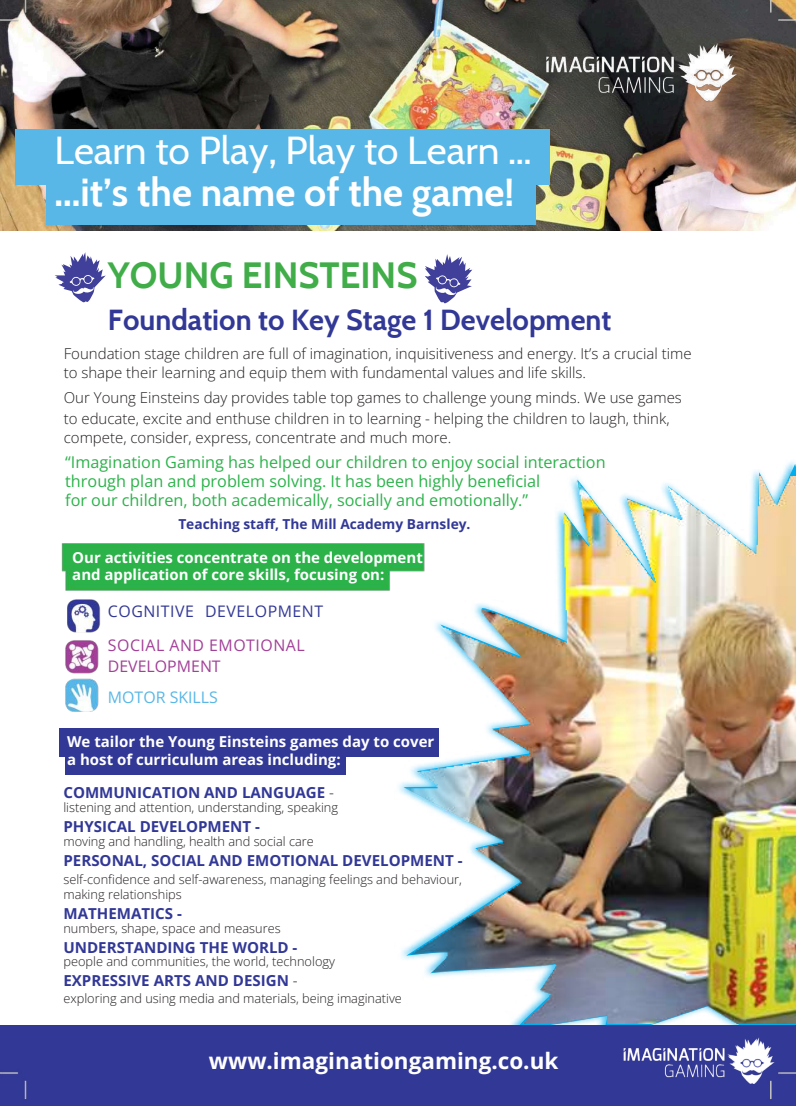
<style>
.page{position:relative;width:796px;height:1106px;background:#fff}
.page>*{position:absolute;margin:0;border:0;box-sizing:border-box;transform-origin:0 0}
.t1{font:38.88px "Cabin";color:#fff}
.t2{font:700 38.88px "Cabin";color:#fff}
.t3{font:700 36.38px "Cabin";color:#40ad49}
.t4{font:700 28.88px "Cabin";color:#323896}
.t5{font:700 22.5px "Open Sans";color:#fff}
.t6{font:16.25px/18.8px "Open Sans";color:#2bb34a}
.t7{font:15.88px/20.6px "Open Sans";letter-spacing:.03em;color:#a23f97}
.t8{font:15.88px "Open Sans";letter-spacing:.03em;color:#323896}
.t9{font:15.88px "Open Sans";color:#58b7e7}
.t10{font:700 15.12px "Open Sans";color:#323896}
.t11{font:300 15px/18.8px "Open Sans";color:#231f20}
.t12{font:700 15px/17.8px "Open Sans";color:#fff}
.t13{font:700 13.75px "Open Sans";color:#323896}
.t14{font:300 12.75px/15.9px "Open Sans";color:#231f20}
.s1{font-weight:300;color:#231f20}
</style>
<div class="page">
<img style="left:0;top:0;width:796px;height:1105px">
<h1 class="t1" style="left:55px;top:126px;width:479px">Learn to Play, Play to Learn …</h1>
<h1 class="t2" style="left:55px;top:168px;width:461px">...it’s the name of the game!</h1>
<h2 class="t3" style="left:108px;top:253px;width:311px">YOUNG EINSTEINS</h2>
<h3 class="t4" style="left:108px;top:301px;width:505px">Foundation to Key Stage 1 Development</h3>
<p class="t11" style="left:64px;top:344px;width:629px">Foundation stage children are full of imagination, inquisitiveness and energy. It’s a crucial time to shape their learning and equip them with fundamental values and life skills.</p>
<p class="t11" style="left:64px;top:387px;width:620px;line-height:20.6px">Our Young Einsteins day provides table top games to challenge young minds. We use games to educate, excite and enthuse children in to learning - helping the children to laugh, think,</p>
<p class="t11" style="left:64px;top:427px;width:389px">compete, consider, express, concentrate and much more.</p>
<p class="t6" style="left:65px;top:452px;width:542px">“Imagination Gaming has helped our children to enjoy social interaction through plan and problem solving. It has been highly beneficial<br>for our children, both academically, socially and emotionally.”</p>
<p class="t13" style="left:178px;top:514px;width:294px">Teaching staff, The Mill Academy Barnsley.</p>
<p class="t12" style="left:72px;top:548px;width:352px">Our activities concentrate on the development and application of core skills, focusing on:</p>
<p class="t8" style="left:108px;top:599px;width:217px">COGNITIVE DEVELOPMENT</p>
<p class="t7" style="left:108px;top:635px;width:198px">SOCIAL AND EMOTIONAL<br>DEVELOPMENT</p>
<p class="t9" style="left:108px;top:686px;width:111px">MOTOR SKILLS</p>
<p class="t12" style="left:67px;top:732px;width:369px">We tailor the Young Einsteins games day to cover a host of curriculum areas including:</p>
<p class="t10" style="left:63px;top:782px;width:272px">COMMUNICATION AND LANGUAGE <span class="s1">-</span></p>
<p class="t14" style="left:63px;top:799px;width:276px">listening and attention, understanding, speaking</p>
<p class="t10" style="left:63px;top:815px;width:198px">PHYSICAL DEVELOPMENT -</p>
<p class="t14" style="left:63px;top:833px;width:252px">moving and handling, health and social care</p>
<p class="t10" style="left:63px;top:849px;width:401px">PERSONAL, SOCIAL AND EMOTIONAL DEVELOPMENT -</p>
<p class="t14" style="left:63px;top:870px;width:400px">self-confidence and self-awareness, managing feelings and behaviour, making relationships</p>
<p class="t10" style="left:63px;top:902px;width:120px">MATHEMATICS -</p>
<p class="t14" style="left:63px;top:920px;width:219px">numbers, shape, space and measures</p>
<p class="t10" style="left:63px;top:936px;width:236px">UNDERSTANDING THE WORLD -</p>
<p class="t14" style="left:63px;top:953px;width:273px">people and communities, the world, technology</p>
<p class="t10" style="left:63px;top:969px;width:236px">EXPRESSIVE ARTS AND DESIGN <span class="s1">-</span></p>
<p class="t14" style="left:63px;top:989px;width:340px">exploring and using media and materials, being imaginative</p>
<h3 class="t5" style="left:209px;top:1044px;width:351px">www.imaginationgaming.co.uk</h3>
</div>
